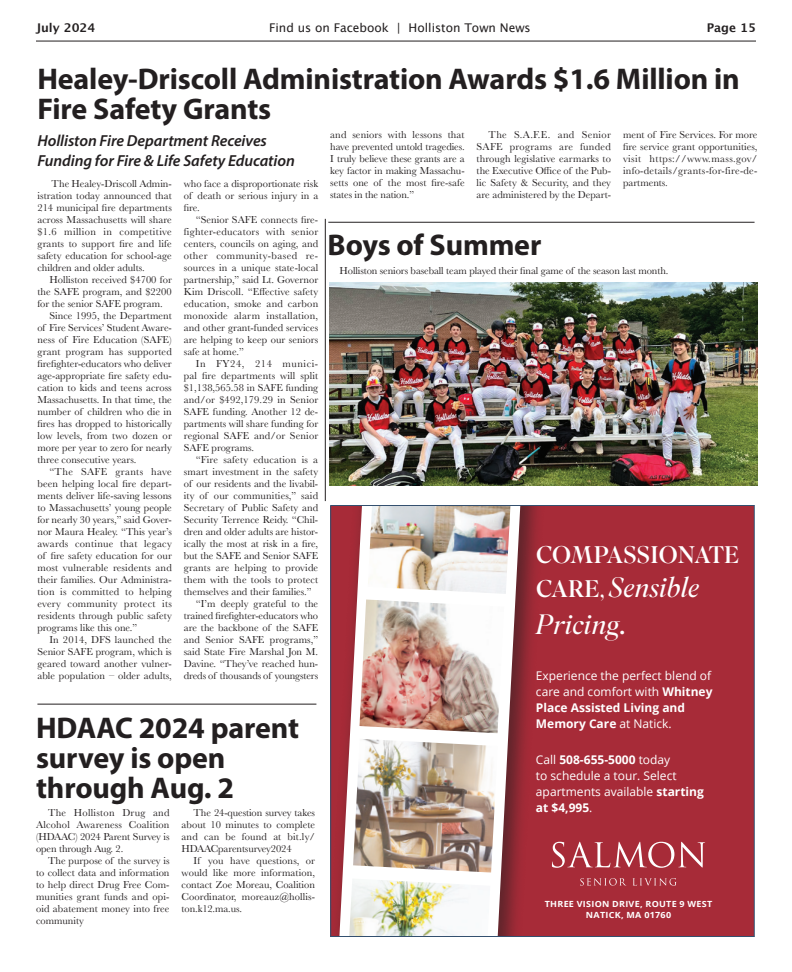
<style>
.page{position:relative;width:792px;height:972px;background:#fff}
.page>*{position:absolute;margin:0;border:0;box-sizing:border-box;transform-origin:0 0}
.t1{font:700 30px/30px "Myriad Pro";letter-spacing:-.005em;color:#231f20}
.t2{font:italic 300 28px/37.2px "Superior Title";color:#fff}
.t3{font:24px "Superior Title";letter-spacing:-.01em;color:#fff}
.t4{font:italic 600 16px/20px "Myriad Pro";letter-spacing:-.005em;color:#231f20}
.t5{font:12px/16px "Open Sans";color:#fff}
.t6{font:12px "Lucida Grande";color:#231f20}
.t7{font:700 12px "Lucida Grande";color:#231f20}
.t8{font:10.5px/12px "Baskerville";letter-spacing:.005em;color:#231f20;text-align:justify}
.t9{font:10.5px "Baskerville";letter-spacing:.025em;color:#231f20}
.t10{font:10.5px "Baskerville";letter-spacing:.035em;color:#231f20}
.t11{font:700 8.5px/10.8px "Open Sans";letter-spacing:.03em;color:#fff;text-align:center;scale:1.06 1}
.s1{font-weight:400;font-style:normal;font-size:24px}
.s2{font-style:normal;font-size:24px}
.s3{font-style:normal;font-size:31px}
.s4{font-weight:700}
</style>
<div class="page">
<hr style="left:36px;top:41px;width:720px;height:1px;background:#231f20">
<div style="left:331px;top:506px;width:423px;height:430px;background:#a72b38"></div>
<div style="left:331px;top:506px;width:216px;height:430px;background:#231f20;opacity:.55"></div>
<svg style="left:339px;top:507px;width:181px;height:428px"></svg>
<svg style="left:552px;top:842px;width:153px;height:44px"></svg>
<img style="left:353px;top:739px;width:145px;height:134px">
<img style="left:359px;top:600px;width:145px;height:133px">
<img style="left:368px;top:507px;width:142px;height:87px">
<img style="left:349px;top:879px;width:141px;height:56px">
<img style="left:329px;top:283px;width:428px;height:202px">
<hr style="left:37px;top:704px;width:279px;height:1px;background:#231f20">
<hr style="left:328px;top:222px;width:427px;height:1px;background:#231f20">
<hr style="left:325px;top:219px;width:1px;height:282px;background:#231f20">
<p class="t7" style="left:36px;top:18px;width:61px">July 2024</p>
<p class="t6" style="left:269px;top:20px;width:263px">Find us on Facebook | Holliston Town News</p>
<p class="t7" style="left:707px;top:18px;width:51px">Page 15</p>
<h1 class="t1" style="left:37px;top:63px;width:704px">Healey-Driscoll Administration Awards $1.6 Million in<br>Fire Safety Grants</h1>
<h3 class="t4" style="left:37px;top:130px;width:259px">Holliston Fire Department Receives<br>Funding for Fire &amp; Life Safety Education</h3>
<p class="t8" style="left:37px;top:178px;width:136px;text-indent:14px">The Healey-Driscoll Admin&shy;istration today announced that 214 municipal fire departments across Massachusetts will share $1.6 million in competitive grants to support fire and life safety education for school-age children and older adults.</p>
<p class="t8" style="left:49px;top:274px;width:124px">Holliston received $4700 for</p>
<p class="t8" style="left:37px;top:286px;width:136px">the SAFE program, and $2200</p>
<p class="t8" style="left:37px;top:298px;width:127px">for the senior SAFE program.</p>
<p class="t8" style="left:49px;top:310px;width:124px">Since 1995, the Department</p>
<p class="t8" style="left:37px;top:322px;width:136px">of Fire Services’ Student Aware-</p>
<p class="t8" style="left:37px;top:334px;width:136px">ness of Fire Education (SAFE)</p>
<p class="t8" style="left:37px;top:346px;width:136px">grant program has supported</p>
<p class="t8" style="left:37px;top:358px;width:136px">firefighter-educators who deliver</p>
<p class="t8" style="left:37px;top:370px;width:136px">age-appropriate fire safety edu-</p>
<p class="t8" style="left:37px;top:382px;width:136px">cation to kids and teens across</p>
<p class="t8" style="left:37px;top:394px;width:136px">Massachusetts. In that time, the</p>
<p class="t8" style="left:37px;top:406px;width:136px">number of children who die in</p>
<p class="t8" style="left:37px;top:418px;width:136px">fires has dropped to historically</p>
<p class="t8" style="left:37px;top:430px;width:136px">low levels, from two dozen or</p>
<p class="t8" style="left:37px;top:442px;width:136px">more per year to zero for nearly</p>
<p class="t8" style="left:37px;top:454px;width:100px">three consecutive years.</p>
<p class="t10" style="left:49px;top:465px;width:124px">“The SAFE grants have</p>
<p class="t8" style="left:37px;top:478px;width:136px">been helping local fire depart-</p>
<p class="t8" style="left:37px;top:490px;width:136px">ments deliver life-saving lessons</p>
<p class="t8" style="left:37px;top:502px;width:136px">to Massachusetts’ young people</p>
<p class="t8" style="left:37px;top:514px;width:136px">for nearly 30 years,” said Gover-</p>
<p class="t8" style="left:37px;top:526px;width:136px">nor Maura Healey. “This year’s</p>
<p class="t9" style="left:37px;top:537px;width:136px">awards continue that legacy</p>
<p class="t8" style="left:37px;top:550px;width:136px">of fire safety education for our</p>
<p class="t8" style="left:37px;top:562px;width:136px">most vulnerable residents and</p>
<p class="t8" style="left:37px;top:574px;width:136px">their families. Our Administra-</p>
<p class="t8" style="left:37px;top:586px;width:136px">tion is committed to helping</p>
<p class="t9" style="left:37px;top:597px;width:136px">every community protect its</p>
<p class="t8" style="left:37px;top:610px;width:136px">residents through public safety</p>
<p class="t8" style="left:37px;top:622px;width:101px">programs like this one.”</p>
<p class="t8" style="left:49px;top:634px;width:124px">In 2014, DFS launched the</p>
<p class="t8" style="left:37px;top:646px;width:136px">Senior SAFE program, which is</p>
<p class="t8" style="left:37px;top:658px;width:136px">geared toward another vulner-</p>
<p class="t8" style="left:37px;top:670px;width:136px">able population – older adults,</p>
<p class="t8" style="left:330px;top:129px;width:136px">and seniors with lessons that have prevented untold tragedies.<br>I truly believe these grants are a key factor in making Massachu&shy;setts one of the most fire-safe states in the nation.”</p>
<p class="t8" style="left:477px;top:129px;width:136px;text-indent:12px">The S.A.F.E. and Senior SAFE programs are funded through legislative earmarks to the Executive Office of the Pub&shy;lic Safety &amp; Security, and they are administered by the Depart-</p>
<p class="t8" style="left:623px;top:129px;width:136px">ment of Fire Services. For more fire service grant opportunities, visit https://www.mass.gov/ info-details/grants-for-fire-de&shy;partments.</p>
<p class="t8" style="left:184px;top:178px;width:136px">who face a disproportionate risk of death or serious injury in a fire.</p>
<p class="t8" style="left:184px;top:214px;width:136px;text-indent:12px">“Senior SAFE connects fire&shy;fighter-educators with senior centers, councils on aging, and other community-based re&shy;sources in a unique state-local partnership,” said Lt. Governor Kim Driscoll. “Effective safety education, smoke and carbon monoxide alarm installation, and other grant-funded services are helping to keep our seniors safe at home.”</p>
<p class="t8" style="left:184px;top:358px;width:136px;text-indent:12px">In FY24, 214 munici&shy;pal fire departments will split $1,138,565.58 in SAFE funding and/or $492,179.29 in Senior SAFE funding. Another 12 de&shy;partments will share funding for regional SAFE and/or Senior SAFE programs.</p>
<p class="t8" style="left:196px;top:454px;width:124px">“Fire safety education is a</p>
<p class="t8" style="left:184px;top:466px;width:136px">smart investment in the safety</p>
<p class="t8" style="left:184px;top:478px;width:136px">of our residents and the livabil-</p>
<p class="t8" style="left:184px;top:490px;width:136px">ity of our communities,” said</p>
<p class="t8" style="left:184px;top:502px;width:136px">Secretary of Public Safety and</p>
<p class="t8" style="left:184px;top:514px;width:136px">Security Terrence Reidy. “Chil-</p>
<p class="t8" style="left:184px;top:526px;width:136px">dren and older adults are histor-</p>
<p class="t8" style="left:184px;top:538px;width:136px">ically the most at risk in a fire,</p>
<p class="t8" style="left:184px;top:550px;width:136px">but the SAFE and Senior SAFE</p>
<p class="t8" style="left:184px;top:562px;width:136px">grants are helping to provide</p>
<p class="t8" style="left:184px;top:574px;width:136px">them with the tools to protect</p>
<p class="t8" style="left:184px;top:586px;width:129px">themselves and their families.”</p>
<p class="t8" style="left:196px;top:598px;width:124px">“I’m deeply grateful to the</p>
<p class="t8" style="left:184px;top:610px;width:136px">trained firefighter-educators who</p>
<p class="t8" style="left:184px;top:622px;width:136px">are the backbone of the SAFE</p>
<p class="t8" style="left:184px;top:634px;width:136px">and Senior SAFE programs,”</p>
<p class="t8" style="left:184px;top:646px;width:136px">said State Fire Marshal Jon M.</p>
<p class="t8" style="left:184px;top:658px;width:136px">Davine. “They’ve reached hun-</p>
<p class="t8" style="left:184px;top:670px;width:136px">dreds of thousands of youngsters</p>
<h1 class="t1" style="left:328px;top:229px;width:215px">Boys of Summer</h1>
<p class="t8" style="left:340px;top:264px;width:330px">Holliston seniors baseball team played their final game of the season last month.</p>
<h3 class="t3" style="left:536px;top:540px;width:205px">COMPASSIONATE</h3>
<h2 class="t2" style="left:536px;top:571px;width:165px"><span class="s1">CARE</span><span class="s2">,</span> Sensible<br>Pricing<span class="s3">.</span></h2>
<p class="t5" style="left:536px;top:667px;width:178px">Experience the perfect blend of care and comfort with <span class="s4">Whitney<br>Place Assisted Living and<br>Memory Care</span> at Natick.</p>
<p class="t5" style="left:536px;top:751px;width:169px">Call <span class="s4">508-655-5000</span> today<br>to schedule a tour. Select apartments available <span class="s4">starting at $4,995</span>.</p>
<h1 class="t1" style="left:36px;top:711px;width:265px">HDAAC 2024 parent survey is open through Aug. 2</h1>
<p class="t8" style="left:36px;top:807px;width:135px;text-indent:12px">The Holliston Drug and Alcohol Awareness Coalition (HDAAC) 2024 Parent Survey is open through Aug. 2.</p>
<p class="t8" style="left:36px;top:855px;width:135px;text-indent:12px">The purpose of the survey is to collect data and information to help direct Drug Free Com&shy;munities grant funds and opi&shy;oid abatement money into free community</p>
<p class="t8" style="left:182px;top:807px;width:135px;text-indent:12px">The 24-question survey takes about 10 minutes to complete and can be found at bit.ly/ HDAACparentsurvey2024</p>
<p class="t8" style="left:182px;top:855px;width:135px;text-indent:12px">If you have questions, or would like more information, contact Zoe Moreau, Coalition Coordinator, moreauz@hollis&shy;ton.k12.ma.us.</p>
<p class="t11" style="left:545px;top:899px;width:159px">THREE VISION DRIVE, ROUTE 9 WEST<br>NATICK, MA 01760</p>
</div>
